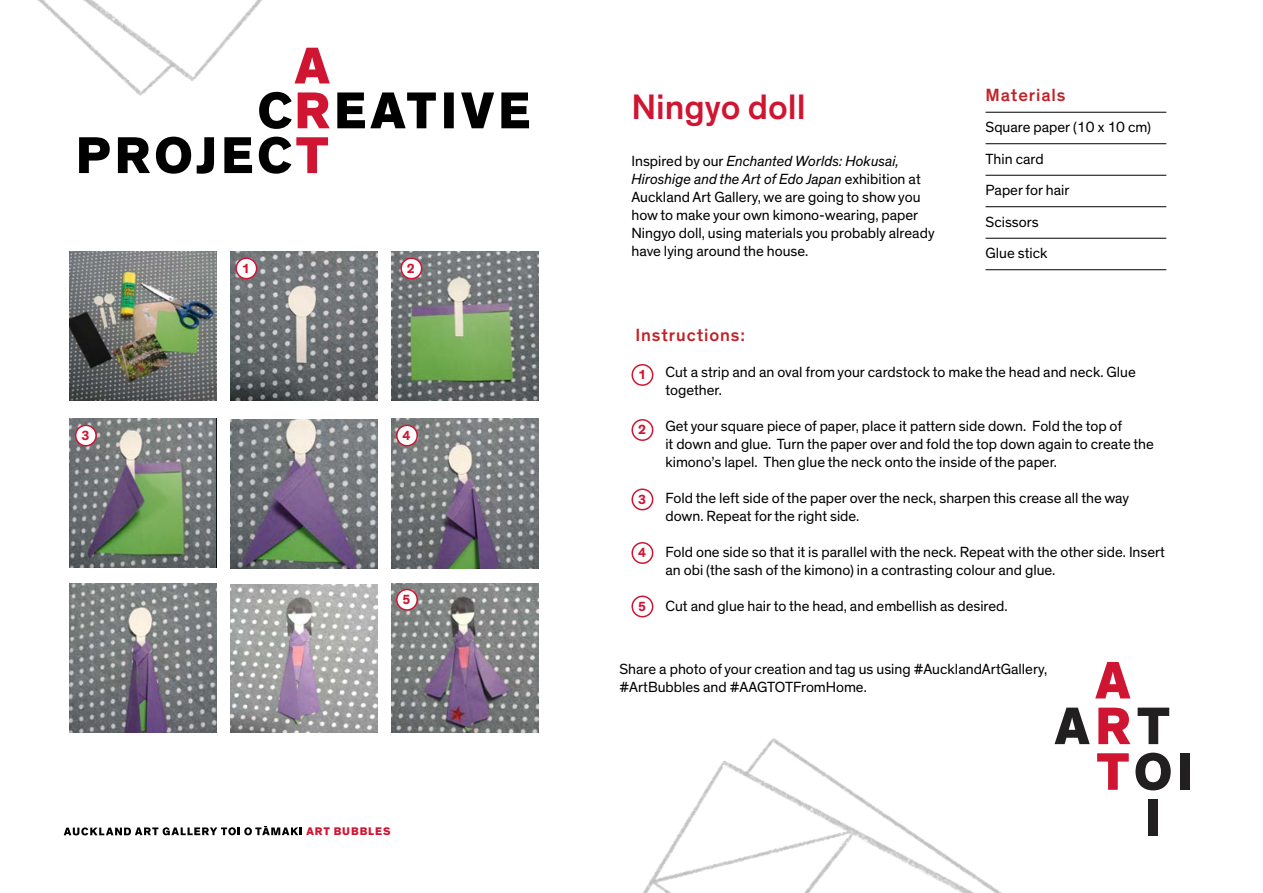
<style>
.page{position:relative;width:1263px;height:893px;background:#fff}
.page>*{position:absolute;margin:0;border:0;box-sizing:border-box;transform-origin:0 0}
.t1{font:500 36px "Theinhardt";color:#d01532}
.t2{font:500 18px "Theinhardt";letter-spacing:.05em;color:#c22126}
.t3{font:15px/18px "Theinhardt";color:#000}
.t4{font:700 13.5px "Theinhardt";color:#d01532}
.t5{font:800 11.25px "Theinhardt";letter-spacing:.08em;color:#d01532}
.s1{font-style:italic}
</style>
<div class="page">
<svg style="left:1098px;top:662px;width:32px;height:36px"></svg>
<div style="left:1148px;top:799px;width:10px;height:36px;background:#221f20"></div>
<div style="left:1180px;top:753px;width:9px;height:37px;background:#221f20"></div>
<svg style="left:1135px;top:753px;width:36px;height:37px"></svg>
<svg style="left:1098px;top:708px;width:32px;height:36px"></svg>
<svg style="left:1137px;top:708px;width:32px;height:36px"></svg>
<svg style="left:1098px;top:753px;width:31px;height:37px"></svg>
<img style="left:70px;top:251px;width:147px;height:150px">
<img style="left:231px;top:251px;width:147px;height:150px">
<img style="left:391px;top:251px;width:147px;height:150px">
<img style="left:70px;top:419px;width:147px;height:149px">
<img style="left:231px;top:419px;width:147px;height:149px">
<img style="left:391px;top:419px;width:147px;height:149px">
<img style="left:70px;top:584px;width:147px;height:148px">
<img style="left:231px;top:584px;width:147px;height:149px">
<img style="left:391px;top:584px;width:147px;height:149px">
<svg style="left:64px;top:826px;width:238px;height:9px"></svg>
<hr style="left:985px;top:112px;width:181px;height:1px;background:#000">
<hr style="left:985px;top:143px;width:181px;height:1px;background:#000">
<hr style="left:985px;top:175px;width:181px;height:1px;background:#000">
<hr style="left:985px;top:206px;width:181px;height:1px;background:#000">
<hr style="left:985px;top:238px;width:181px;height:1px;background:#000">
<hr style="left:985px;top:269px;width:181px;height:1px;background:#000">
<div style="left:631px;top:364px;width:22px;height:22px;border:2px solid #d01532;border-radius:50%"></div>
<div style="left:631px;top:419px;width:22px;height:22px;border:2px solid #d01532;border-radius:50%"></div>
<div style="left:631px;top:488px;width:22px;height:22px;border:2px solid #d01532;border-radius:50%"></div>
<div style="left:631px;top:542px;width:22px;height:22px;border:2px solid #d01532;border-radius:50%"></div>
<svg style="left:391px;top:92px;width:138px;height:36px"></svg>
<img style="left:529px;top:596px;width:569px;height:297px">
<img style="left:37px;top:0;width:354px;height:174px">
<div style="left:236px;top:258px;width:21px;height:21px;background:#fff;border-radius:50%"></div>
<div style="left:235px;top:257px;width:22px;height:22px;border:2px solid #d01532;border-radius:50%"></div>
<div style="left:401px;top:258px;width:21px;height:21px;background:#fff;border-radius:50%"></div>
<div style="left:400px;top:257px;width:22px;height:22px;border:2px solid #d01532;border-radius:50%"></div>
<div style="left:76px;top:425px;width:20px;height:21px;background:#fff;border-radius:50%"></div>
<div style="left:75px;top:425px;width:22px;height:21px;border:2px solid #d01532;border-radius:50%"></div>
<div style="left:397px;top:425px;width:20px;height:21px;background:#fff;border-radius:50%"></div>
<div style="left:396px;top:425px;width:22px;height:21px;border:2px solid #d01532;border-radius:50%"></div>
<div style="left:397px;top:589px;width:20px;height:21px;background:#fff;border-radius:50%"></div>
<div style="left:396px;top:589px;width:22px;height:22px;border:2px solid #d01532;border-radius:50%"></div>
<p class="t4" style="left:242px;top:260px;width:9px">1</p>
<p class="t4" style="left:407px;top:260px;width:9px">2</p>
<p class="t4" style="left:81px;top:427px;width:9px">3</p>
<p class="t4" style="left:403px;top:427px;width:9px">4</p>
<p class="t4" style="left:403px;top:591px;width:9px">5</p>
<p class="t5" style="left:307px;top:824px;width:85px">ART BUBBLES</p>
<h1 class="t1" style="left:631px;top:85px;width:176px">Ningyo doll</h1>
<p class="t2" style="left:985px;top:84px;width:82px">Materials</p>
<p class="t3" style="left:985px;top:112px;width:167px;line-height:31.5px">Square paper (10 x 10 cm)<br>Thin card<br>Paper for hair<br>Scissors<br>Glue stick</p>
<p class="t3" style="left:631px;top:152px;width:305px">Inspired by our <span class="s1">Enchanted Worlds: Hokusai, Hiroshige and the Art of Edo Japan</span> exhibition at Auckland Art Gallery, we are going to show you how to make your own kimono-wearing, paper Ningyo doll, using materials you probably already have lying around the house.</p>
<p class="t2" style="left:635px;top:324px;width:111px">Instructions:</p>
<p class="t3" style="left:665px;top:363px;width:472px;text-indent:-30px">1. Cut a strip and an oval from your cardstock to make the head and neck. Glue together.</p>
<p class="t3" style="left:665px;top:417px;width:490px;text-indent:-30px">2. Get your square piece of paper, place it pattern side down. Fold the top of<br>it down and glue. Turn the paper over and fold the top down again to create the kimono’s lapel. Then glue the neck onto the inside of the paper.</p>
<p class="t3" style="left:665px;top:489px;width:465px;text-indent:-30px">3. Fold the left side of the paper over the neck, sharpen this crease all the way down. Repeat for the right side.</p>
<p class="t3" style="left:665px;top:543px;width:501px;text-indent:-30px">4. Fold one side so that it is parallel with the neck. Repeat with the other side. Insert an obi (the sash of the kimono) in a contrasting colour and glue.</p>
<p class="t3" style="left:635px;top:597px;width:374px">5. Cut and glue hair to the head, and embellish as desired.</p>
<p class="t4" style="left:638px;top:366px;width:9px">1</p>
<p class="t4" style="left:638px;top:421px;width:9px">2</p>
<p class="t4" style="left:638px;top:491px;width:9px">3</p>
<p class="t4" style="left:638px;top:544px;width:9px">4</p>
<p class="t4" style="left:638px;top:598px;width:9px">5</p>
<p class="t3" style="left:619px;top:660px;width:429px">Share a photo of your creation and tag us using #AucklandArtGallery, #ArtBubbles and #AAGTOTFromHome.</p>
</div>
